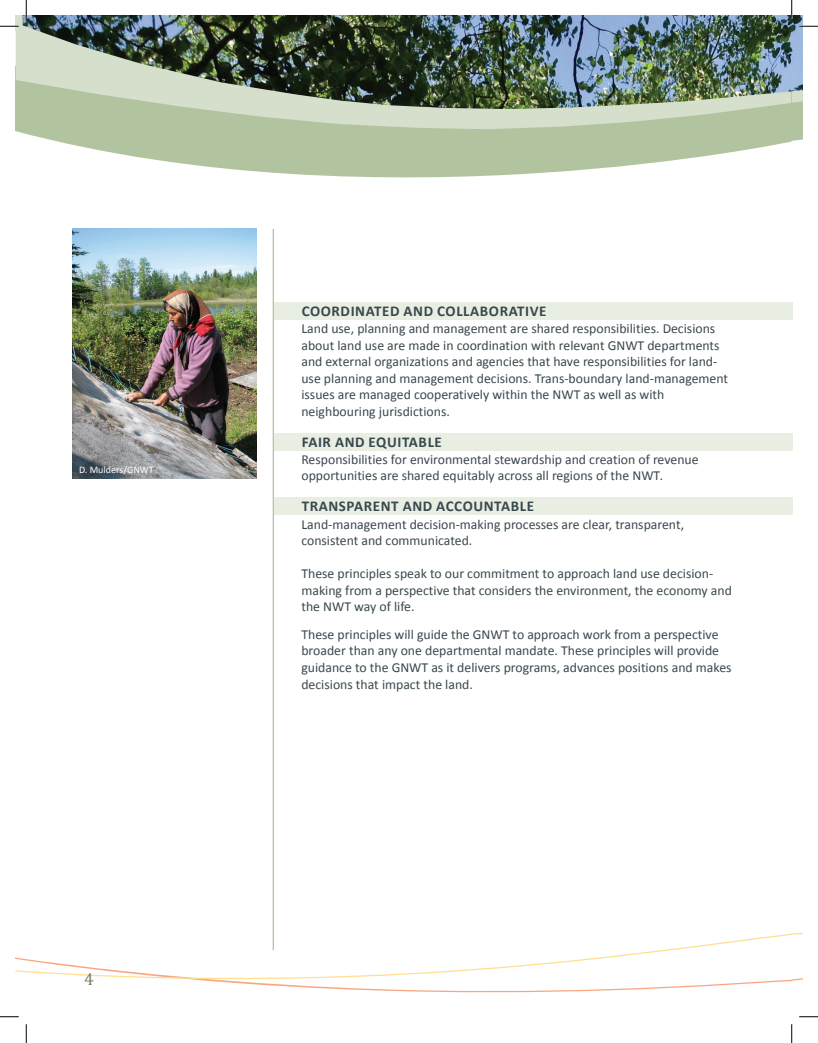
<style>
.page{position:relative;width:818px;height:1043px;background:#fff}
.page>*{position:absolute;margin:0;border:0;box-sizing:border-box;transform-origin:0 0}
.t1{font:17.5px "Cambria";color:#737d61}
.t2{font:700 15px "Calibri";letter-spacing:.04em;color:#39484e}
.t3{font:13.75px/16.5px "Calibri";color:#39484e}
.t4{font:10px "Calibri";color:#fff}
.s1{font-style:italic}
</style>
<div class="page">
<div style="left:15px;top:15px;width:20px;height:15px;background:#d5dfcb"></div>
<img style="left:23px;top:15px;width:779px;height:43px">
<svg style="left:15px;top:66px;width:776px;height:163px"></svg>
<img style="left:16px;top:23px;width:775px;height:106px">
<svg style="left:791px;top:58px;width:11px;height:83px"></svg>
<hr style="left:272px;top:229px;width:2px;height:721px;background:#b1c49f">
<svg style="left:15px;top:919px;width:787px;height:74px"></svg>
<div style="left:274px;top:302px;width:518px;height:18px;background:#e9eee3"></div>
<div style="left:274px;top:497px;width:518px;height:17px;background:#e9eee3"></div>
<div style="left:274px;top:433px;width:518px;height:17px;background:#e9eee3"></div>
<img style="left:72px;top:229px;width:184px;height:249px">
<svg style="left:0;top:25px;width:19px;height:2px"></svg>
<svg style="left:799px;top:25px;width:19px;height:2px"></svg>
<svg style="left:0;top:1016px;width:19px;height:1px"></svg>
<svg style="left:799px;top:1016px;width:19px;height:1px"></svg>
<svg style="left:25px;top:0;width:2px;height:19px"></svg>
<svg style="left:25px;top:1024px;width:2px;height:18px"></svg>
<svg style="left:790px;top:0;width:2px;height:19px"></svg>
<svg style="left:791px;top:1024px;width:1px;height:18px"></svg>
<p class="t4" style="left:79px;top:463px;width:76px">D. Mulders/GNWT</p>
<p class="t1" style="left:84px;top:969px;width:11px">4</p>
<p class="t2" style="left:302px;top:301px;width:246px">COORDINATED AND COLLABORATIVE</p>
<p class="t3" style="left:301px;top:320px;width:428px">Land use, planning and management are shared responsibilities. Decisions about land use are made in coordination with relevant GNWT departments and external organizations and agencies that have responsibilities for land&shy;use planning and management decisions. Trans-boundary land-management issues are managed cooperatively within the NWT as well as with neighbouring jurisdictions.</p>
<p class="t2" style="left:302px;top:432px;width:142px">FAIR AND EQUITABLE</p>
<p class="t3" style="left:301px;top:451px;width:398px">Responsibilities for environmental stewardship and creation of revenue opportunities are shared equitably across all regions of the NWT<span class="s1">.</span></p>
<p class="t2" style="left:302px;top:497px;width:234px">TRANSPARENT AND ACCOUNTABLE</p>
<p class="t3" style="left:301px;top:516px;width:384px">Land-management decision-making processes are clear, transparent, consistent and communicated.</p>
<p class="t3" style="left:301px;top:565px;width:432px">These principles speak to our commitment to approach land use decision&shy;making from a perspective that considers the environment, the economy and the NWT way of life.</p>
<p class="t3" style="left:301px;top:626px;width:431px">These principles will guide the GNWT to approach work from a perspective broader than any one departmental mandate. These principles will provide guidance to the GNWT as it delivers programs, advances positions and makes decisions that impact the land.</p>
</div>
